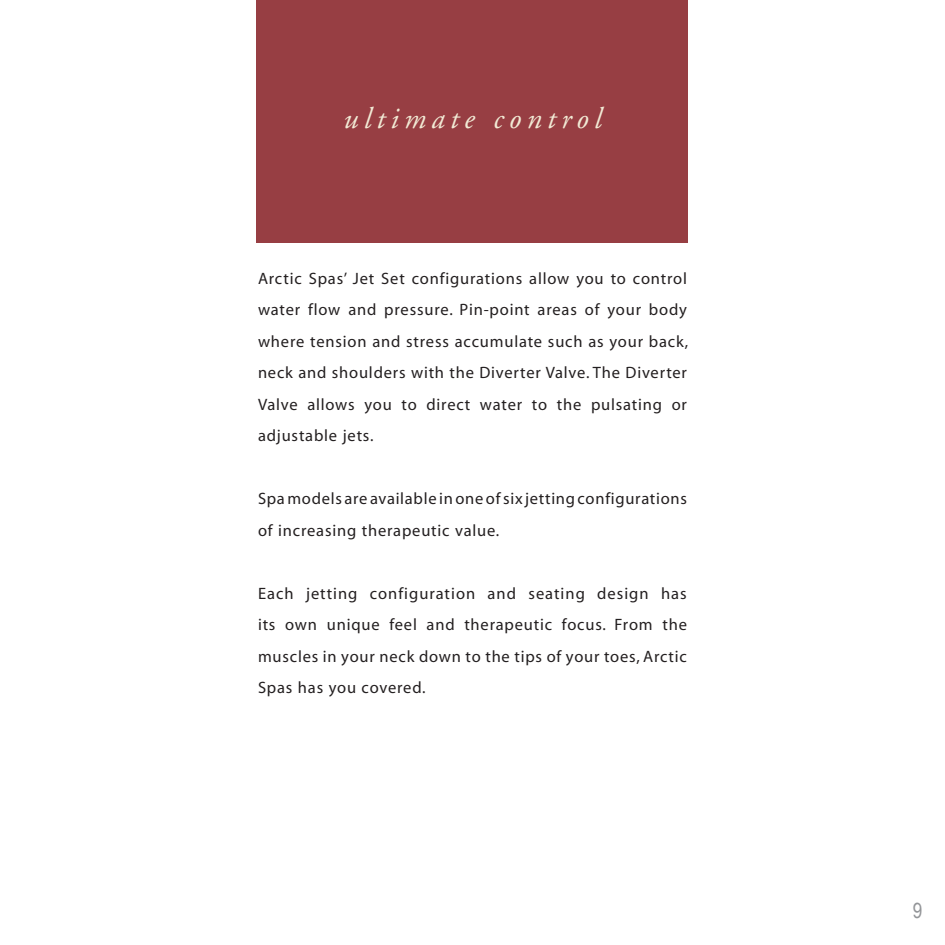
<style>
.page{position:relative;width:945px;height:945px;background:#fff}
.page>*{position:absolute;margin:0;border:0;box-sizing:border-box;transform-origin:0 0}
.t1{font:italic 30px "Adobe Garamond";letter-spacing:.18em;color:#f1ead5}
.t2{font:21px "Arial Narrow";color:#939598}
.t3{font:16.5px/31.5px "Myriad";letter-spacing:.05em;color:#231f20;text-align:justify}
</style>
<div class="page">
<div style="left:256px;top:0;width:432px;height:243px;background:#973e43"></div>
<h1 class="t1" style="left:344px;top:102px;width:259px">ultimate control</h1>
<p class="t3" style="left:258px;top:263px;width:432px">Arctic Spas’ Jet Set configurations allow you to control water flow and pressure. Pin-point areas of your body where tension and stress accumulate such as your back, neck and shoulders with the Diverter Valve. The Diverter Valve allows you to direct water to the pulsating or adjustable jets.</p>
<p class="t3" style="left:258px;top:484px;width:431px">Spa models are available in one of six jetting configurations of increasing therapeutic value.</p>
<p class="t3" style="left:258px;top:578px;width:431px">Each jetting configuration and seating design has its own unique feel and therapeutic focus. From the muscles in your neck down to the tips of your toes, Arctic Spas has you covered.</p>
<p class="t2" style="left:913px;top:898px;width:11px">9</p>
</div>
